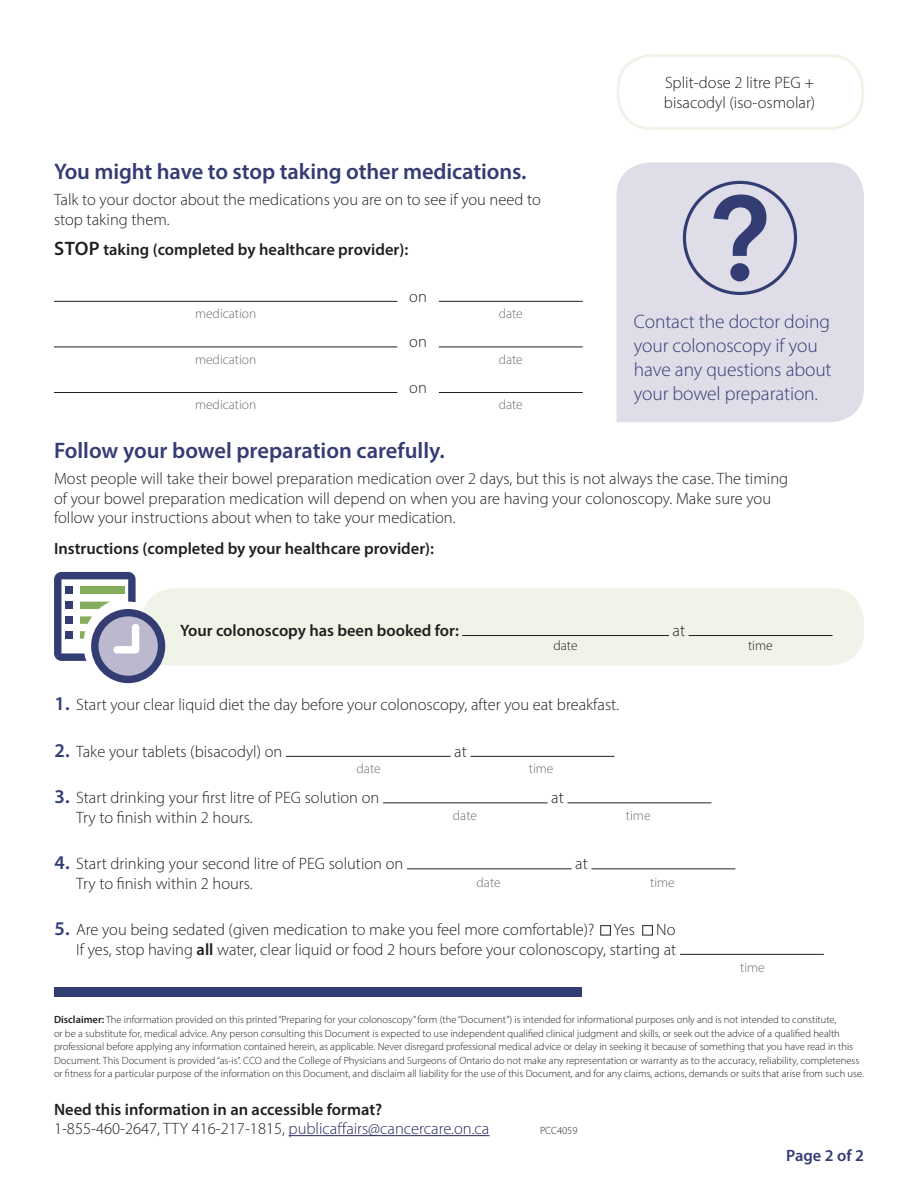
<style>
.page{position:relative;width:918px;height:1188px;background:#fff}
.page>*{position:absolute;margin:0;border:0;box-sizing:border-box;transform-origin:0 0}
.t1{font:600 22.5px "Myriad Pro";letter-spacing:-.005em;color:#343c74}
.Intro{font:300 19.5px/24px "Myriad Pro";letter-spacing:-.005em;color:#343c74}
.Body{font:300 16.5px/19.5px "Myriad Pro";color:#231f20}
.Body-2{font:600 16.5px "Myriad Pro";color:#231f20}
.P_emph{font:600 16.5px "Myriad Pro";color:#231f20}
.t2{font:600 16.5px "Myriad Pro";color:#343c74}
.t3{font:300 13.5px "Myriad Pro";color:#6c6d70}
.t4{font:300 13.5px "Myriad Pro";color:#231f20}
.Body-3{font:300 10.5px/13.5px "Myriad Pro";color:#231f20}
.s1{font-size:19.5px}
.s2{font-weight:600;font-size:19.5px;color:#343c74}
.s3{font-weight:600}
.s4{color:#28275e}
</style>
<div class="page">
<div style="left:617px;top:54px;width:247px;height:76px;border:3px solid #eff3e8;border-radius:33px"></div>
<hr style="left:54px;top:301px;width:343px;height:1px;background:#231f20">
<hr style="left:439px;top:301px;width:144px;height:1px;background:#231f20">
<hr style="left:54px;top:347px;width:343px;height:1px;background:#231f20">
<hr style="left:439px;top:347px;width:144px;height:1px;background:#231f20">
<hr style="left:54px;top:392px;width:343px;height:1px;background:#231f20">
<hr style="left:439px;top:392px;width:144px;height:1px;background:#231f20">
<div style="left:141px;top:588px;width:723px;height:77px;background:#eff3e8"></div>
<div style="left:616px;top:162px;width:248px;height:260px;background:#dfdee8"></div>
<svg style="left:683px;top:181px;width:114px;height:114px;background:#babbce"></svg>
<hr style="left:462px;top:635px;width:207px;height:1px;background:#231f20">
<hr style="left:689px;top:635px;width:144px;height:1px;background:#231f20">
<hr style="left:286px;top:756px;width:165px;height:1px;background:#231f20">
<hr style="left:471px;top:756px;width:143px;height:1px;background:#231f20">
<hr style="left:383px;top:802px;width:165px;height:1px;background:#231f20">
<hr style="left:567px;top:802px;width:144px;height:1px;background:#231f20">
<hr style="left:407px;top:868px;width:165px;height:1px;background:#231f20">
<hr style="left:591px;top:868px;width:144px;height:1px;background:#231f20">
<hr style="left:680px;top:954px;width:144px;height:1px;background:#231f20">
<div style="left:55px;top:987px;width:527px;height:10px;background:#343c74"></div>
<hr style="left:289px;top:1135px;width:200px;height:1px;background:#28275e">
<div style="left:91px;top:609px;width:74px;height:74px;background:#343c74;border-radius:50%"></div>
<div style="left:99px;top:616px;width:59px;height:60px;background:#bcb9ce;border-radius:50%"></div>
<svg style="left:54px;top:572px;width:85px;height:89px"></svg>
<div style="left:65px;top:631px;width:8px;height:8px;background:#343c74"></div>
<h2 class="t1" style="left:54px;top:157px;width:474px">You might have to stop taking other medications.</h2>
<p class="Body" style="left:54px;top:190px;width:488px">Talk to your doctor about the medications you are on to see if you need to stop taking them.</p>
<p class="Body-2" style="left:54px;top:239px;width:356px"><span class="s1">STOP</span> taking (completed by healthcare provider):</p>
<p class="Body" style="left:409px;top:286px;width:19px">on</p>
<p class="t3" style="left:195px;top:305px;width:63px">medication</p>
<p class="t3" style="left:499px;top:305px;width:26px">date</p>
<p class="Body" style="left:409px;top:332px;width:19px">on</p>
<p class="t3" style="left:195px;top:351px;width:63px">medication</p>
<p class="t3" style="left:499px;top:351px;width:26px">date</p>
<p class="Body" style="left:409px;top:377px;width:19px">on</p>
<p class="t3" style="left:195px;top:397px;width:63px">medication</p>
<p class="t3" style="left:499px;top:397px;width:26px">date</p>
<h3 class="Body" style="left:664px;top:73px;width:153px">Split-dose 2 litre PEG + bisacodyl (iso-osmolar)</h3>
<p class="Intro" style="left:634px;top:309px;width:199px">Contact the doctor doing your colonoscopy if you have any questions about your bowel preparation.</p>
<h2 class="t1" style="left:54px;top:436px;width:392px">Follow your bowel preparation carefully.</h2>
<p class="Body" style="left:54px;top:469px;width:736px">Most people will take their bowel preparation medication over 2 days, but this is not always the case. The timing of your bowel preparation medication will depend on when you are having your colonoscopy. Make sure you follow your instructions about when to take your medication.</p>
<p class="Body-2" style="left:54px;top:538px;width:382px">Instructions (completed by your healthcare provider):</p>
<p class="Body-2" style="left:180px;top:620px;width:280px">Your colonoscopy has been booked for:</p>
<p class="Body" style="left:673px;top:621px;width:14px">at</p>
<p class="t4" style="left:553px;top:637px;width:26px">date</p>
<p class="t4" style="left:748px;top:637px;width:26px">time</p>
<p class="Body" style="left:55px;top:695px;width:566px"><span class="s2">1.</span> Start your clear liquid diet the day before your colonoscopy, after you eat breakfast.</p>
<p class="Body" style="left:55px;top:741px;width:229px"><span class="s2">2.</span> Take your tablets (bisacodyl) on</p>
<p class="Body" style="left:454px;top:741px;width:14px">at</p>
<p class="Body" style="left:55px;top:788px;width:326px"><span class="s2">3.</span> Start drinking your first litre of PEG solution on</p>
<p class="Body" style="left:551px;top:788px;width:14px">at</p>
<p class="Body" style="left:76px;top:807px;width:178px">Try to finish within 2 hours.</p>
<p class="Body" style="left:55px;top:854px;width:350px"><span class="s2">4.</span> Start drinking your second litre of PEG solution on</p>
<p class="Body" style="left:575px;top:854px;width:14px">at</p>
<p class="Body" style="left:76px;top:873px;width:178px">Try to finish within 2 hours.</p>
<p class="Body" style="left:55px;top:920px;width:582px"><span class="s2">5.</span> Are you being sedated (given medication to make you feel more comfortable)? Yes</p>
<p class="t3" style="left:357px;top:760px;width:26px">date</p>
<p class="t3" style="left:529px;top:760px;width:26px">time</p>
<p class="t3" style="left:453px;top:807px;width:26px">date</p>
<p class="t3" style="left:626px;top:807px;width:26px">time</p>
<p class="t3" style="left:477px;top:874px;width:26px">date</p>
<p class="t3" style="left:650px;top:874px;width:26px">time</p>
<p class="Body" style="left:76px;top:920px;width:602px;text-align:right">No<br>If yes, stop having <span class="s3">all</span> water, clear liquid or food 2 hours before your colonoscopy, starting at</p>
<p class="t3" style="left:740px;top:959px;width:26px">time</p>
<p class="Body-3" style="left:54px;top:1013px;width:811px"><span class="s3">Disclaimer:</span> The information provided on this printed “Preparing for your colonoscopy” form (the “Document”) is intended for informational purposes only and is not intended to constitute,<br>or be a substitute for, medical advice. Any person consulting this Document is expected to use independent qualified clinical judgment and skills, or seek out the advice of a qualified health professional before applying any information contained herein, as applicable. Never disregard professional medical advice or delay in seeking it because of something that you have read in this Document. This Document is provided “as-is”. CCO and the College of Physicians and Surgeons of Ontario do not make any representation or warranty as to the accuracy, reliability, completeness or fitness for a particular purpose of the information on this Document, and disclaim all liability for the use of this Document, and for any claims, actions, demands or suits that arise from such use.</p>
<p class="P_emph" style="left:54px;top:1098px;width:330px">Need this information in an accessible format?</p>
<p class="Body" style="left:54px;top:1119px;width:437px">1-855-460-2647, TTY 416-217-1815, <span class="s4">publicaffairs@cancercare.on.ca</span></p>
<p class="Body-3" style="left:540px;top:1124px;width:39px">PCC4059</p>
<h3 class="t2" style="left:786px;top:1145px;width:79px">Page 2 of 2</h3>
</div>
